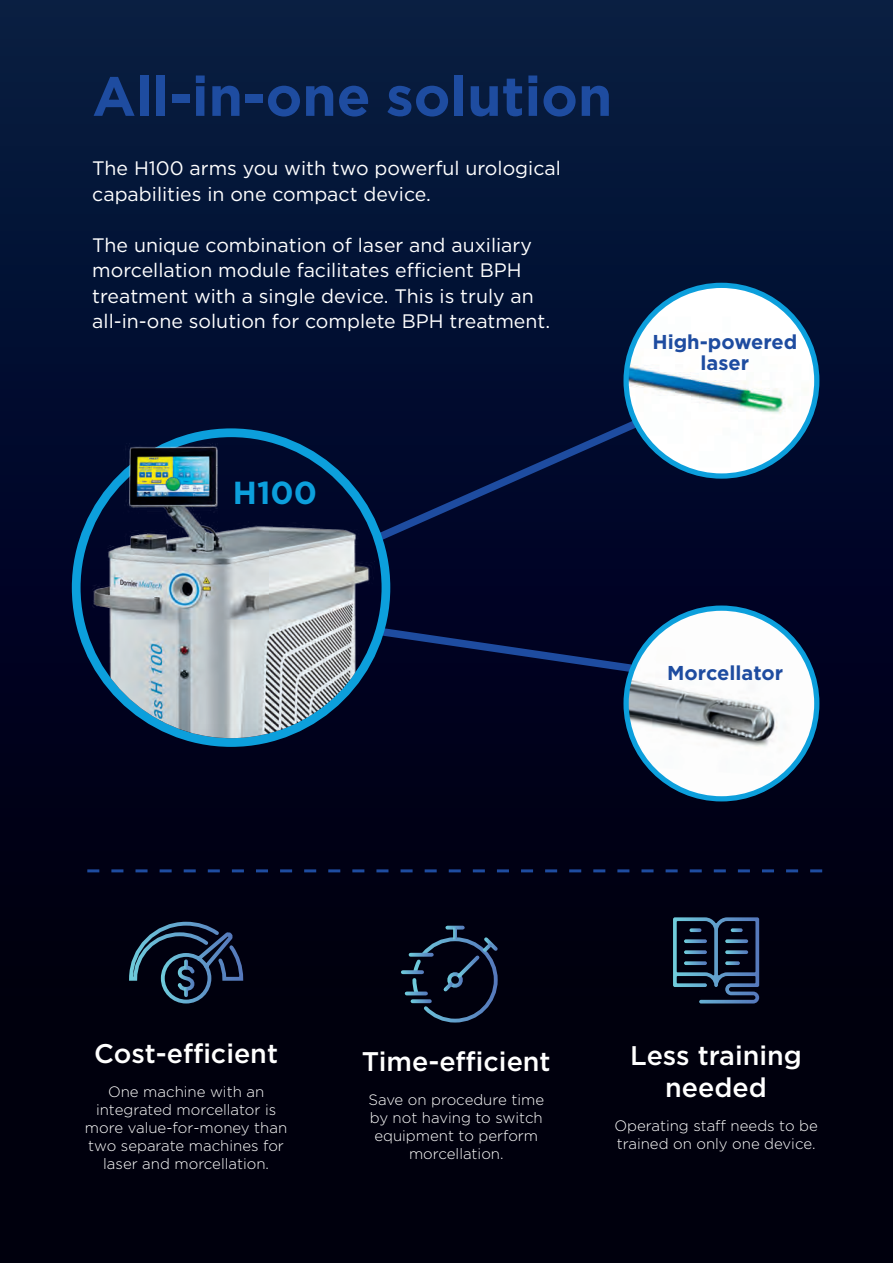
<style>
.page{position:relative;width:893px;height:1263px;background:#fff}
.page>*{position:absolute;margin:0;border:0;box-sizing:border-box;transform-origin:0 0}
.t1{font:700 55.35px "Gotham";color:#1e4ca0}
.t2{font:700 31.8px "Gotham";color:#0c9fdc}
.t3{font:500 27px/32.2px "Gotham";color:#fff;text-align:center}
.t4{font:700 20.1px/20.7px "Gotham";color:#1e4ca0;text-align:center}
.t5{font:19.5px/25.5px "Gotham";color:#fff}
.t6{font:300 15px/18px "Gotham";color:#fff;text-align:center}
</style>
<div class="page">
<div style="left:0;top:0;width:893px;height:1263px;background:linear-gradient(to bottom,#051942,#000005)"></div>
<svg style="left:382px;top:623px;width:258px;height:54px;background:#040c33"></svg>
<div style="left:370px;top:411px;width:282px;height:136px;background:#00092b"></div>
<hr style="left:447px;top:926px;width:16px;height:3px;background:#fff">
<svg style="left:453px;top:928px;width:4px;height:6px"></svg>
<svg style="left:403px;top:970px;width:7px;height:4px"></svg>
<svg style="left:407px;top:991px;width:3px;height:4px"></svg>
<svg style="left:410px;top:934px;width:91px;height:90px;background:#111d30"></svg>
<svg style="left:127px;top:920px;width:118px;height:85px;background:#162439"></svg>
<svg style="left:673px;top:917px;width:86px;height:86px;background:#1f334b"></svg>
<div style="left:72px;top:428px;width:318px;height:319px;border:9px solid #0c9fdc;border-radius:50%"></div>
<svg style="left:87px;top:869px;width:735px;height:3px;background:#0d2151"></svg>
<img style="left:626px;top:285px;width:191px;height:191px;border-radius:95px">
<div style="left:623px;top:283px;width:196px;height:196px;border:5px solid #0c9fdc;border-radius:50%"></div>
<img style="left:626px;top:608px;width:191px;height:191px;border-radius:95px">
<div style="left:623px;top:605px;width:196px;height:196px;border:5px solid #0c9fdc;border-radius:50%"></div>
<img style="left:85px;top:435px;width:297px;height:303px">
<h1 class="t1" style="left:92px;top:60px;width:522px">All-in-one solution</h1>
<p class="t5" style="left:92px;top:155px;width:470px">The H100 arms you with two powerful urological capabilities in one compact device.</p>
<p class="t5" style="left:92px;top:232px;width:459px">The unique combination of laser and auxiliary morcellation module facilitates efficient BPH treatment with a single device. This is truly an all-in-one solution for complete BPH treatment.</p>
<h2 class="t2" style="left:233px;top:472px;width:86px">H100</h2>
<p class="t4" style="left:652px;top:332px;width:146px">High-powered laser</p>
<p class="t4" style="left:667px;top:663px;width:117px">Morcellator</p>
<h3 class="t3" style="left:94px;top:1037px;width:185px">Cost-efficient</h3>
<p class="t6" style="left:85px;top:1082px;width:204px">One machine with an integrated morcellator is more value-for-money than two separate machines for laser and morcellation.</p>
<h3 class="t3" style="left:362px;top:1045px;width:190px">Time-efficient</h3>
<p class="t6" style="left:368px;top:1090px;width:177px">Save on procedure time by not having to switch equipment to perform morcellation.</p>
<h3 class="t3" style="left:630px;top:1039px;width:173px">Less training needed</h3>
<p class="t6" style="left:614px;top:1116px;width:205px;text-align:left">Operating staff needs to be trained on only one device.</p>
</div>
